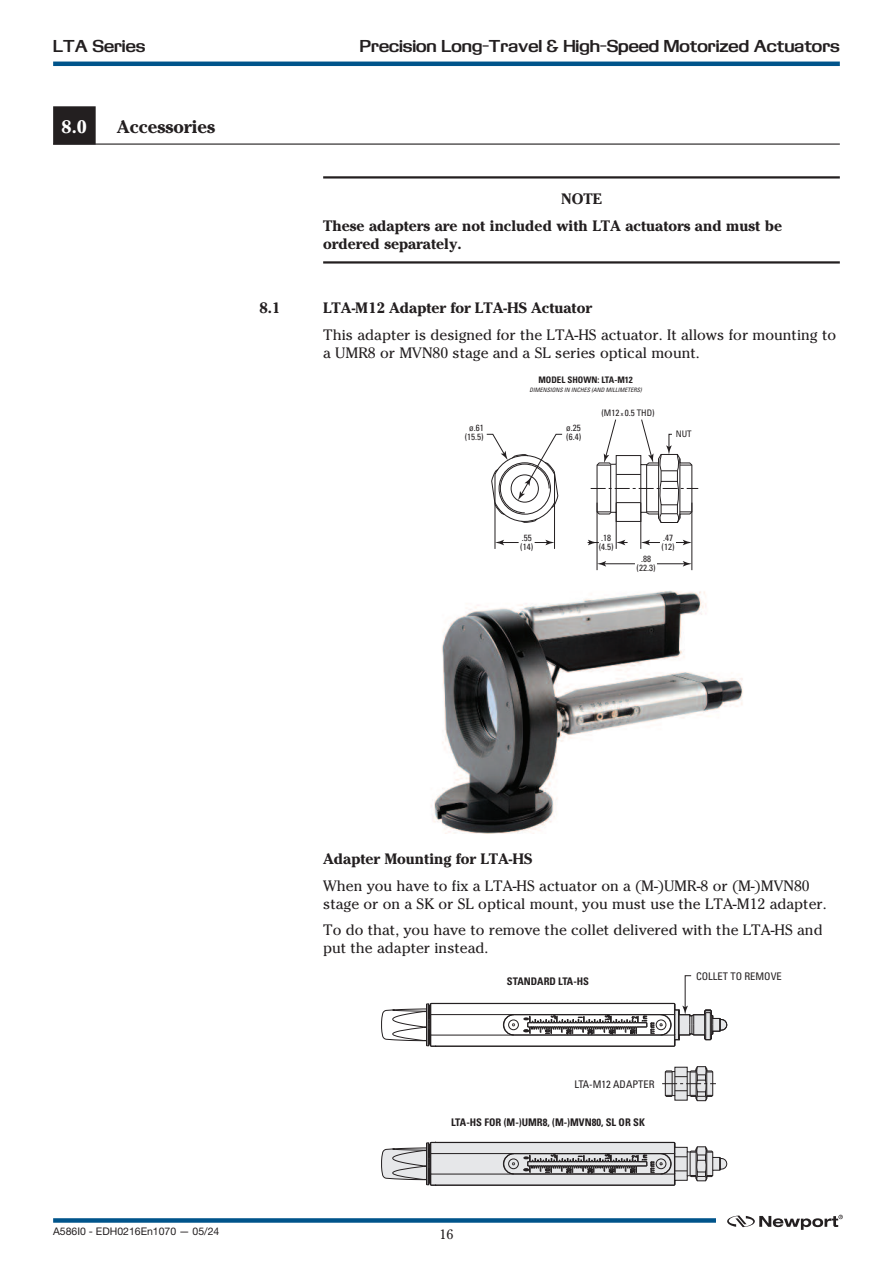
<style>
.page{position:relative;width:893px;height:1263px;background:#fff}
.page>*{position:absolute;margin:0;border:0;box-sizing:border-box;transform-origin:0 0}
.t1{font:700 18px "Cheltenham";color:#231f20}
.t2{font:15px/18px "Cheltenham";color:#231f20}
.t3{font:700 15px/26.5px "Cheltenham";color:#231f20}
.t4{font:700 15px "Kasse FLF";color:#231f20}
.t5{font:13.5px "Cheltenham";color:#231f20}
.t6{font:700 condensed 10.5px "Univers";color:#231f20}
.t7{font:condensed 10.5px "Univers";color:#231f20}
.t8{font:10.5px "Helvetica Neue LT Pro";color:#231f20}
.t9{font:condensed 9px/9px "Univers";color:#231f20}
.t10{font:700 condensed 9px "Univers";color:#231f20}
.t11{font:italic condensed 6px "Univers";color:#231f20}
.s1{color:#fff}
.s2{font-size:6px}
</style>
<div class="page">
<hr style="left:53px;top:62px;width:787px;height:4px;background:#00548b">
<div style="left:53px;top:1218px;width:787px;height:5px;background:#00548b"></div>
<div style="left:716px;top:1212px;width:128px;height:25px;background:#fff"></div>
<svg style="left:727px;top:1215px;width:116px;height:15px"></svg>
<div style="left:53px;top:106px;width:43px;height:39px;background:#231f20"></div>
<hr style="left:53px;top:144px;width:787px;height:1px;background:#231f20">
<hr style="left:323px;top:176px;width:517px;height:3px;background:#231f20">
<hr style="left:323px;top:261px;width:517px;height:3px;background:#231f20">
<hr style="left:495px;top:503px;width:1px;height:46px;background:#231f20">
<hr style="left:554px;top:503px;width:1px;height:46px;background:#231f20">
<svg style="left:495px;top:540px;width:24px;height:5px"></svg>
<svg style="left:535px;top:540px;width:19px;height:5px"></svg>
<hr style="left:641px;top:503px;width:1px;height:46px;background:#231f20">
<hr style="left:692px;top:503px;width:1px;height:67px;background:#231f20">
<svg style="left:641px;top:540px;width:19px;height:5px"></svg>
<svg style="left:676px;top:540px;width:16px;height:5px"></svg>
<hr style="left:657px;top:563px;width:31px;height:1px;background:#231f20">
<hr style="left:604px;top:563px;width:31px;height:1px;background:#231f20">
<svg style="left:598px;top:561px;width:8px;height:5px"></svg>
<svg style="left:683px;top:561px;width:9px;height:5px"></svg>
<hr style="left:616px;top:503px;width:1px;height:46px;background:#231f20">
<hr style="left:597px;top:503px;width:1px;height:67px;background:#231f20">
<svg style="left:616px;top:540px;width:12px;height:5px"></svg>
<svg style="left:588px;top:540px;width:11px;height:5px"></svg>
<svg style="left:486px;top:434px;width:76px;height:89px"></svg>
<svg style="left:591px;top:419px;width:107px;height:104px"></svg>
<img style="left:431px;top:591px;width:312px;height:242px">
<svg style="left:662px;top:1066px;width:54px;height:35px"></svg>
<svg style="left:381px;top:975px;width:347px;height:72px"></svg>
<svg style="left:381px;top:1141px;width:347px;height:45px;background:#bfbfc0"></svg>
<p class="t4" style="left:53px;top:36px;width:94px">LTA Series</p>
<p class="t4" style="left:360px;top:36px;width:481px">Precision Long-Travel &amp; High-Speed Motorized Actuators</p>
<p class="t1" style="left:62px;top:120px;width:155px"><span class="s1">8.0 —</span>Accessories</p>
<p class="t3" style="left:323px;top:187px;width:461px;text-indent:238px">NOTE<br>These adapters are not included with LTA actuators and must be</p>
<p class="t3" style="left:323px;top:232px;width:140px">ordered separately.</p>
<p class="t3" style="left:259px;top:296px;width:22px">8.1</p>
<p class="t3" style="left:323px;top:296px;width:270px">LTA-M12 Adapter for LTA-HS Actuator</p>
<p class="t2" style="left:323px;top:326px;width:514px">This adapter is designed for the LTA-HS actuator. It allows for mounting to a UMR8 or MVN80 stage and a SL series optical mount.</p>
<p class="t10" style="left:538px;top:376px;width:96px">MODEL SHOWN: LTA-M12</p>
<p class="t11" style="left:529px;top:388px;width:114px">DIMENSIONS IN INCHES (AND MILLIMETERS)</p>
<p class="t9" style="left:465px;top:424px;width:20px;text-align:center">ø.61 (15.5)</p>
<p class="t9" style="left:601px;top:409px;width:55px">(M12 <span class="s2">x</span> 0.5 THD)</p>
<p class="t9" style="left:566px;top:424px;width:16px">ø.25 (6.4)</p>
<p class="t9" style="left:676px;top:430px;width:18px">NUT</p>
<p class="t9" style="left:599px;top:534px;width:16px">.18 (4.5)</p>
<p class="t9" style="left:520px;top:534px;width:14px">.55 (14)</p>
<p class="t9" style="left:662px;top:534px;width:14px">.47 (12)</p>
<p class="t9" style="left:637px;top:555px;width:20px;text-align:center">.88 (22.3)</p>
<p class="t8" style="left:53px;top:1225px;width:168px">A586I0 - EDH0216En1070 — 05/24</p>
<p class="t3" style="left:323px;top:847px;width:211px">Adapter Mounting for LTA-HS</p>
<p class="t2" style="left:323px;top:877px;width:505px">When you have to fix a LTA-HS actuator on a (M-)UMR-8 or (M-)MVN80 stage or on a SK or SL optical mount, you must use the LTA-M12 adapter.</p>
<p class="t2" style="left:323px;top:921px;width:501px">To do that, you have to remove the collet delivered with the LTA-HS and put the adapter instead.</p>
<p class="t6" style="left:507px;top:977px;width:84px">STANDARD LTA-HS</p>
<p class="t7" style="left:574px;top:1080px;width:82px">LTA-M12 ADAPTER</p>
<p class="t6" style="left:451px;top:1118px;width:195px">LTA-HS FOR (M-)UMR8, (M-)MVN80, SL OR SK</p>
<p class="t5" style="left:439px;top:1226px;width:16px">16</p>
<p class="t7" style="left:696px;top:972px;width:87px">COLLET TO REMOVE</p>
</div>
